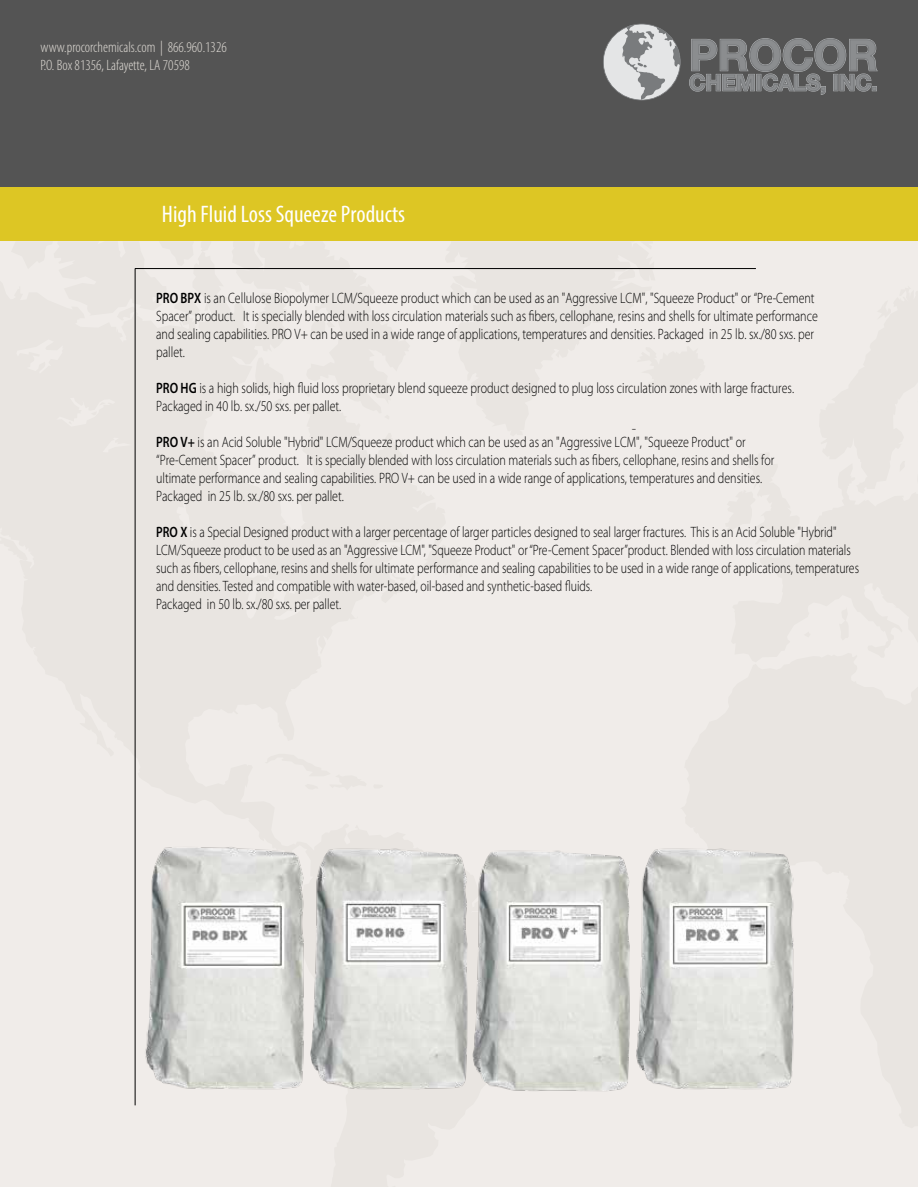
<style>
.page{position:relative;width:918px;height:1188px;background:#fff}
.page>*{position:absolute;margin:0;border:0;box-sizing:border-box;transform-origin:0 0}
.t1{font:condensed 24px "Myriad Pro";color:#fff}
.t2{font:300 15px/18px "Myriad Pro";color:#000;scale:.8 1}
.t3{font:300 15px/18px "Myriad Pro";color:#000;scale:.79 1}
.t4{font:300 condensed 15px/18px "Myriad Pro";color:#e0dcd6}
.t5{font:300 condensed 15px "Myriad Pro";color:#000}
.s1{font-weight:600}
</style>
<div class="page">
<div style="left:0;top:241px;width:918px;height:945px;background:#f0ece9"></div>
<svg style="left:446px;top:269px;width:259px;height:1px"></svg>
<div style="left:0;top:0;width:918px;height:187px;background:#545454"></div>
<div style="left:0;top:187px;width:918px;height:54px;background:#ddc624"></div>
<svg style="left:689px;top:38px;width:189px;height:57px"></svg>
<svg style="left:603px;top:24px;width:78px;height:76px"></svg>
<hr style="left:135px;top:269px;width:1px;height:836px;background:#000">
<hr style="left:135px;top:268px;width:621px;height:1px;background:#000">
<img style="left:135px;top:840px;width:659px;height:256px">
<p class="t4" style="left:40px;top:38px;width:188px">www.procorchemicals.com | 866.960.1326<br>P.O. Box 81356, Lafayette, LA 70598</p>
<h1 class="t1" style="left:162px;top:200px;width:245px">High Fluid Loss Squeeze Products</h1>
<p class="t2" style="left:156px;top:289px;width:829px"><span class="s1">PRO BPX</span> is an Cellulose Biopolymer LCM/Squeeze product which can be used as an "Aggressive LCM", "Squeeze Product" or “Pre-Cement Spacer” product. It is specially blended with loss circulation materials such as fibers, cellophane, resins and shells for ultimate performance and sealing capabilities. PRO V+ can be used in a wide range of applications, temperatures and densities. Packaged in 25 lb. sx./80 sxs. per pallet.</p>
<p class="t2" style="left:156px;top:379px;width:799px"><span class="s1">PRO HG</span> is a high solids, high fluid loss proprietary blend squeeze product designed to plug loss circulation zones with large fractures.<br>Packaged in 40 lb. sx./50 sxs. per pallet.</p>
<p class="t2" style="left:156px;top:433px;width:774px"><span class="s1">PRO V+</span> is an Acid Soluble "Hybrid" LCM/Squeeze product which can be used as an "Aggressive LCM", "Squeeze Product" or “Pre-Cement Spacer” product. It is specially blended with loss circulation materials such as fibers, cellophane, resins and shells for ultimate performance and sealing capabilities. PRO V+ can be used in a wide range of applications, temperatures and densities.<br>Packaged in 25 lb. sx./80 sxs. per pallet.</p>
<p class="t3" style="left:156px;top:523px;width:891px"><span class="s1">PRO X</span> is a Special Designed product with a larger percentage of larger particles designed to seal larger fractures. This is an Acid Soluble "Hybrid" LCM/Squeeze product to be used as an "Aggressive LCM", "Squeeze Product" or “Pre-Cement Spacer”product. Blended with loss circulation materials such as fibers, cellophane, resins and shells for ultimate performance and sealing capabilities to be used in a wide range of applications, temperatures and densities. Tested and compatible with water-based, oil-based and synthetic-based fluids.<br>Packaged in 50 lb. sx./80 sxs. per pallet.</p>
<p class="t5" style="left:632px;top:420px;width:6px">-</p>
</div>
